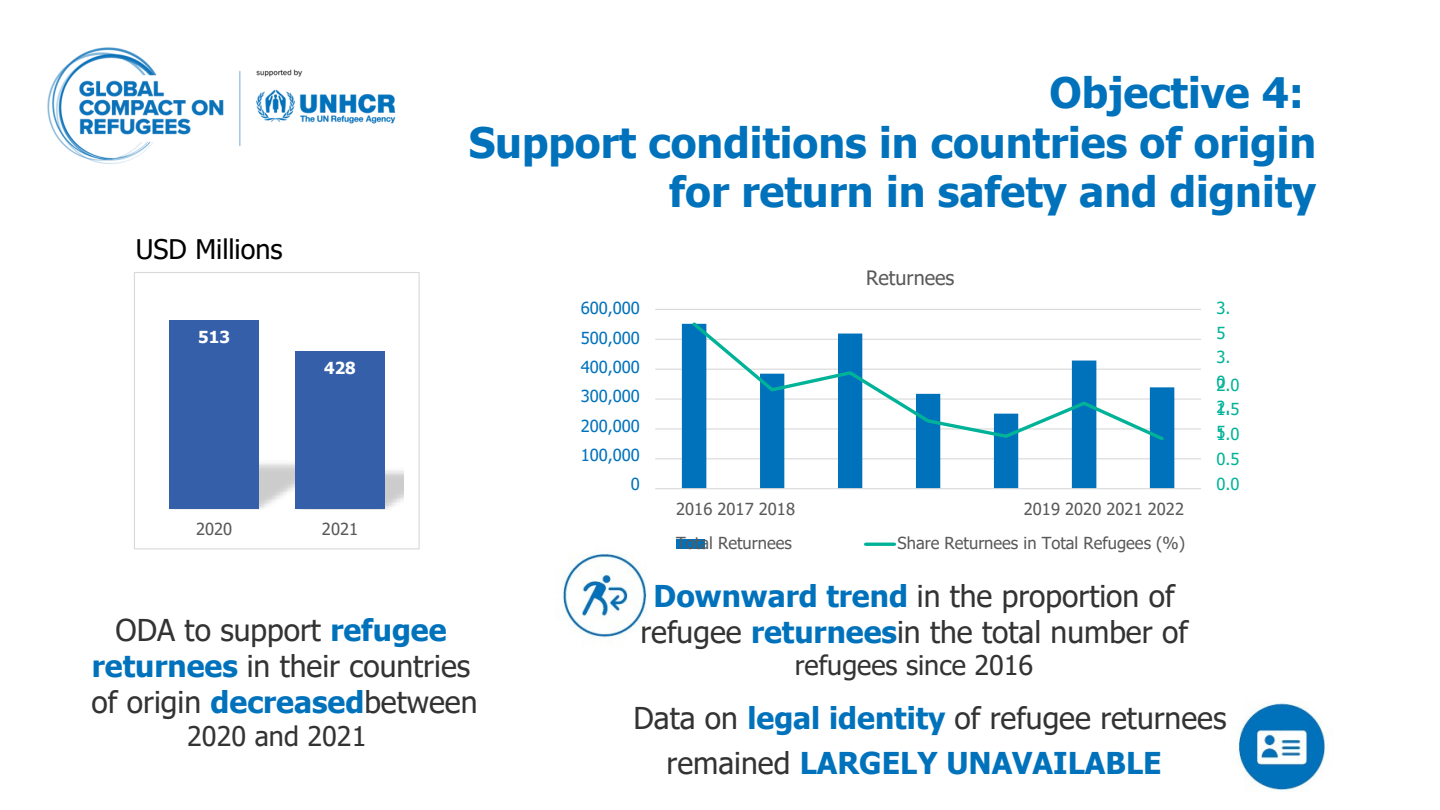
<style>
.page{position:relative;width:1440px;height:810px;background:#fff}
.page>*{position:absolute;margin:0;border:0;box-sizing:border-box;transform-origin:0 0}
.t1{font:700 41.9px/49.5px "Tahoma";color:#0072bc;text-align:right}
.t2{font:30.1px/36px "Tahoma";color:#333;text-align:center}
.t3{font:700 30.1px "Tahoma";color:#0072bc}
.t4{font:27px "Tahoma";color:#333}
.t5{font:27px "Tahoma";color:#000}
.t6{font:19.8px "Tahoma";color:#595959}
.t7{font:16.6px/33.8px "Tahoma";color:#595959;text-align:right}
.t8{font:16.6px/29.2px "Tahoma";color:#0072bc;text-align:right}
.t9{font:16.6px/24.8px "Tahoma";color:#00b398;text-align:justify}
.t10{font:700 16.6px "Tahoma";letter-spacing:.005em;color:#fff}
.s1{font-weight:700;color:#0072bc}
.s2{font-weight:400;color:#333}
</style>
<div class="page">
<img style="left:47px;top:47px;width:349px;height:117px">
<img style="left:557px;top:553px;width:90px;height:86px">
<img style="left:169px;top:456px;width:235px;height:53px">
<div style="left:169px;top:321px;width:90px;height:187px;background:#355fa9"></div>
<div style="left:295px;top:352px;width:89px;height:156px;background:#355fa9"></div>
<div style="left:134px;top:272px;width:286px;height:277px;border:1px solid #d9d9d9"></div>
<hr style="left:655px;top:458px;width:546px;height:1px;background:#d9d9d9">
<hr style="left:655px;top:428px;width:546px;height:2px;background:#d9d9d9">
<hr style="left:655px;top:398px;width:546px;height:2px;background:#d9d9d9">
<hr style="left:655px;top:369px;width:546px;height:1px;background:#d9d9d9">
<hr style="left:655px;top:339px;width:546px;height:1px;background:#d9d9d9">
<hr style="left:655px;top:309px;width:546px;height:1px;background:#d9d9d9">
<svg style="left:682px;top:324px;width:492px;height:164px"></svg>
<hr style="left:655px;top:488px;width:546px;height:1px;background:#d9d9d9">
<svg style="left:689px;top:322px;width:477px;height:121px"></svg>
<div style="left:676px;top:540px;width:29px;height:9px;background:#0072bc"></div>
<hr style="left:866px;top:543px;width:28px;height:3px;background:#00b398">
<img style="left:1238px;top:703px;width:87px;height:87px">
<p class="t5" style="left:136px;top:232px;width:148px">USD Millions</p>
<p class="t10" style="left:198px;top:326px;width:33px">513</p>
<p class="t10" style="left:324px;top:357px;width:33px">428</p>
<p class="t7" style="left:196px;top:511px;width:38px">2020</p>
<p class="t7" style="left:322px;top:511px;width:38px">2021</p>
<p class="t1" style="left:1050px;top:67px;width:256px">Objective 4:</p>
<p class="t1" style="left:469px;top:116px;width:849px">Support conditions in countries of origin for return in safety and dignity</p>
<p class="t6" style="left:866px;top:266px;width:90px">Returnees</p>
<p class="t8" style="left:581px;top:293px;width:61px">600,000</p>
<p class="t9" style="left:1216px;top:295px;width:16px;text-align:left">3.<br>5<br>3.<br>0<br>2.<br>5</p>
<p class="t8" style="left:581px;top:323px;width:61px">500,000<br>400,000<br>300,000<br>200,000<br>100,000<br>0</p>
<p class="t9" style="left:1216px;top:372px;width:25px">2.0<br>1.5<br>1.0<br>0.5<br>0.0</p>
<p class="t7" style="left:676px;top:492px;width:120px">2016 2017 2018</p>
<p class="t7" style="left:676px;top:526px;width:117px">Total Returnees</p>
<p class="t7" style="left:898px;top:492px;width:289px">2019 2020 2021 2022<br>Share Returnees in Total Refugees (%)</p>
<p class="t2" style="left:92px;top:611px;width:387px">ODA to support <span class="s1">refugee returnees</span> in their countries of origin <span class="s1">decreased</span>between</p>
<p class="t4" style="left:187px;top:719px;width:181px">2020 and 2021</p>
<p class="t2" style="left:640px;top:577px;width:549px"><span class="s1">Downward trend</span> in the proportion of refugee <span class="s1">returnees</span>in the total number of</p>
<p class="t4" style="left:795px;top:648px;width:240px">refugees since 2016</p>
<p class="t2" style="left:634px;top:699px;width:594px">Data on <span class="s1">legal identity</span> of refugee returnees</p>
<p class="t3" style="left:667px;top:744px;width:497px"><span class="s2">remained</span> LARGELY UNAVAILABLE</p>
</div>
